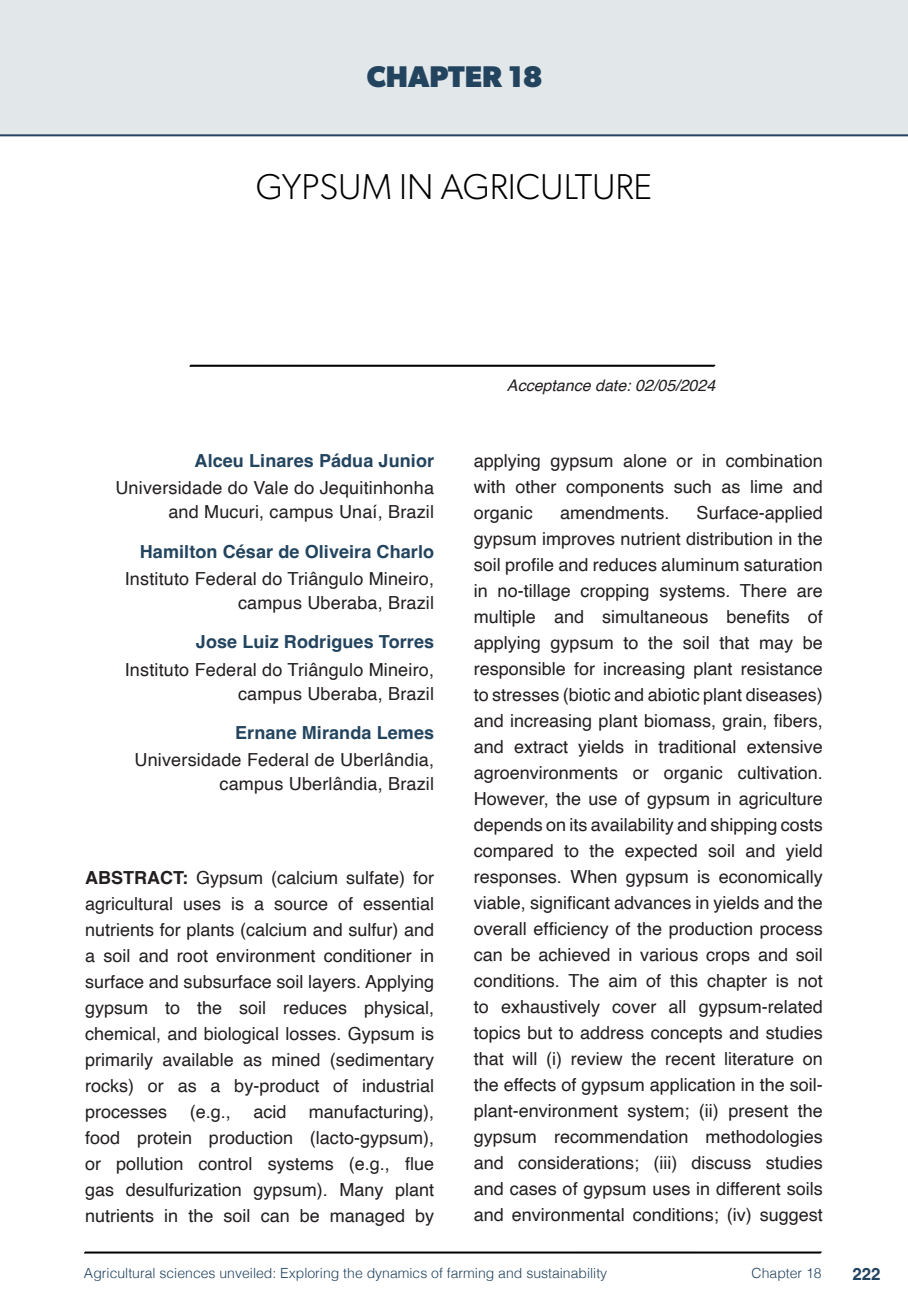
<style>
.page{position:relative;width:908px;height:1304px;background:#fff}
.page>*{position:absolute;margin:0;border:0;box-sizing:border-box;transform-origin:0 0}
.nome_artigos{font:300 36px "Gibson";color:#000}
.capítulos{font:700 30px "Gibson";color:#23445f}
.Resumos_e_PC_TXT{font:18px/26px "Helvetica";color:#231f20;text-align:justify}
.info_autores{font:18px/24px "Helvetica";letter-spacing:.01em;color:#231f20;text-align:right}
.nome_autores{font:700 18px "Helvetica";letter-spacing:.005em;color:#23445f}
.t1{font:700 16.8px "Helvetica";color:#23445f}
.t2{font:italic 16px "Helvetica";color:#231f20}
.t3{font:300 14px "Helvetica";color:#23445f}
.s1{font-weight:700}
</style>
<div class="page">
<svg style="left:84px;top:1251px;width:737px;height:3px;background:#515151"></svg>
<div style="left:0;top:0;width:907px;height:136px;background:#e2e7e9"></div>
<svg style="left:189px;top:364px;width:526px;height:3px;background:#4f4f4f"></svg>
<div style="left:44px;top:72px;width:68px;height:61px;background:#e2e7e9"></div>
<p class="capítulos" style="left:366px;top:58px;width:177px">CHAPTER 18</p>
<p class="nome_artigos" style="left:256px;top:165px;width:397px">GYPSUM IN AGRICULTURE</p>
<p class="nome_autores" style="left:194px;top:450px;width:241px">Alceu Linares Pádua Junior</p>
<p class="info_autores" style="left:115px;top:477px;width:320px">Universidade do Vale do Jequitinhonha and Mucuri, campus Unaí, Brazil</p>
<p class="nome_autores" style="left:140px;top:540px;width:295px">Hamilton César de Oliveira Charlo</p>
<p class="info_autores" style="left:125px;top:567px;width:310px">Instituto Federal do Triângulo Mineiro, campus Uberaba, Brazil</p>
<p class="nome_autores" style="left:196px;top:631px;width:239px">Jose Luiz Rodrigues Torres</p>
<p class="info_autores" style="left:125px;top:658px;width:310px">Instituto Federal do Triângulo Mineiro, campus Uberaba, Brazil</p>
<p class="nome_autores" style="left:235px;top:722px;width:200px">Ernane Miranda Lemes</p>
<p class="info_autores" style="left:134px;top:749px;width:301px">Universidade Federal de Uberlândia, campus Uberlândia, Brazil</p>
<p class="Resumos_e_PC_TXT" style="left:85px;top:866px;width:350px"><span class="s1">ABSTRACT:</span> Gypsum (calcium sulfate) for agricultural uses is a source of essential nutrients for plants (calcium and sulfur) and a soil and root environment conditioner in surface and subsurface soil layers. Applying gypsum to the soil reduces physical, chemical, and biological losses. Gypsum is primarily available as mined (sedimentary rocks) or as a by-product of industrial processes</p>
<p class="Resumos_e_PC_TXT" style="left:85px;top:1100px;width:350px;text-indent:224px">manufacturing), food protein production (lacto-gypsum), or pollution control systems (e.g., flue gas desulfurization gypsum). Many plant nutrients in the soil can be managed by</p>
<p class="Resumos_e_PC_TXT" style="left:190px;top:1100px;width:43px">(e.g.,</p>
<p class="Resumos_e_PC_TXT" style="left:253px;top:1100px;width:35px">acid</p>
<p class="t2" style="left:506px;top:373px;width:210px">Acceptance date: 02/05/2024</p>
<p class="Resumos_e_PC_TXT" style="left:473px;top:448px;width:350px">applying gypsum alone or in combination with other components such as lime and organic</p>
<p class="Resumos_e_PC_TXT" style="left:473px;top:500px;width:350px;text-indent:223px">Surface-applied gypsum improves nutrient distribution in the soil profile and reduces aluminum saturation in no-tillage cropping systems. There are multiple and simultaneous benefits of applying gypsum to the soil that may be responsible for increasing plant resistance to stresses (biotic and abiotic plant diseases) and increasing plant biomass, grain, fibers, and extract yields in traditional extensive agroenvironments or organic cultivation.<br>However, the use of gypsum in agriculture depends on its availability and shipping costs compared to the expected soil and yield responses. When gypsum is economically viable, significant advances in yields and the overall efficiency of the production process can be achieved in various crops and soil conditions. The aim of this chapter is not to exhaustively cover all gypsum-related topics but to address concepts and studies that will (i) review the recent literature on the effects of gypsum application in the soil&shy;plant-environment system; (ii) present the gypsum recommendation methodologies and considerations; (iii) discuss studies and cases of gypsum uses in different soils and environmental conditions; (iv) suggest</p>
<p class="Resumos_e_PC_TXT" style="left:560px;top:500px;width:111px">amendments.</p>
<p class="t3" style="left:84px;top:1261px;width:524px">Agricultural sciences unveiled: Exploring the dynamics of farming and sustainability</p>
<p class="t3" style="left:751px;top:1261px;width:72px">Chapter 18</p>
<p class="t1" style="left:851px;top:1264px;width:30px">222</p>
</div>
